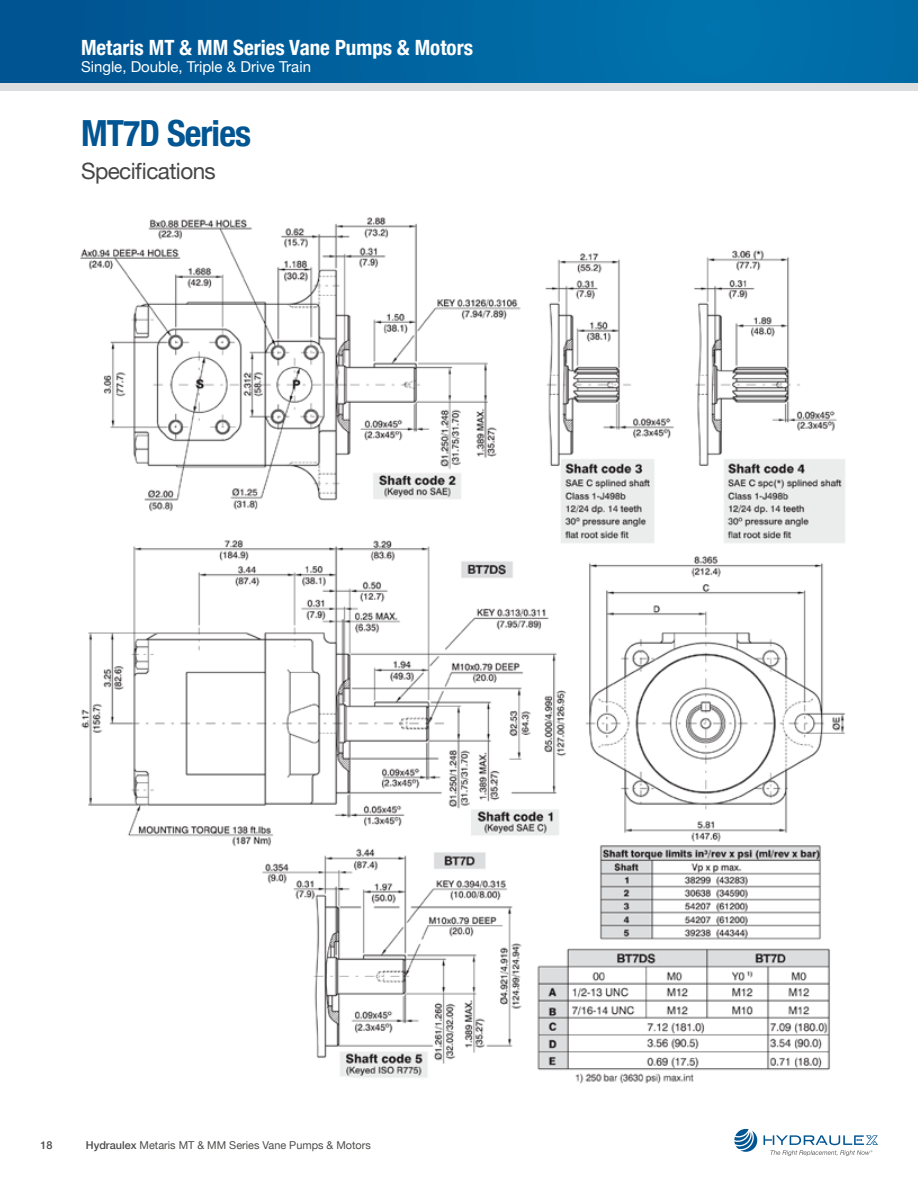
<style>
.page{position:relative;width:918px;height:1188px;background:#fff}
.page>*{position:absolute;margin:0;border:0;box-sizing:border-box;transform-origin:0 0}
.t1{font:700 condensed 36px "Helvetica Neue";letter-spacing:-.025em;color:#005592}
.t2{font:22.5px "Helvetica Neue";letter-spacing:-.025em;color:#464646}
.t3{font:700 condensed 21px "Helvetica Neue";color:#fff}
.t4{font:15px "Helvetica Neue";color:#fff}
.t5{font:10.8px "Helvetica Neue";color:#4d4c4b}
.t6{font:500 10.8px "Helvetica Neue";color:#4d4c4b}
.s1{font-weight:500}
</style>
<div class="page">
<div style="left:0;top:0;width:918px;height:84px;background:linear-gradient(to right,#005492,#0075af)"></div>
<div style="left:0;top:83px;width:918px;height:8px;background:#dcddde"></div>
<svg style="left:734px;top:1129px;width:23px;height:23px"></svg>
<svg style="left:764px;top:1135px;width:114px;height:21px"></svg>
<img style="left:80px;top:217px;width:766px;height:867px">
<h3 class="t3" style="left:81px;top:30px;width:394px">Metaris MT &amp; MM Series Vane Pumps &amp; Motors</h3>
<h3 class="t4" style="left:81px;top:56px;width:232px">Single, Double, Triple &amp; Drive Train</h3>
<h1 class="t1" style="left:81px;top:104px;width:172px">MT7D Series</h1>
<h2 class="t2" style="left:81px;top:155px;width:136px">Specifications</h2>
<p class="t6" style="left:40px;top:1136px;width:14px">18</p>
<p class="t5" style="left:86px;top:1137px;width:287px"><span class="s1">Hydraulex</span> Metaris MT &amp; MM Series Vane Pumps &amp; Motors</p>
</div>
